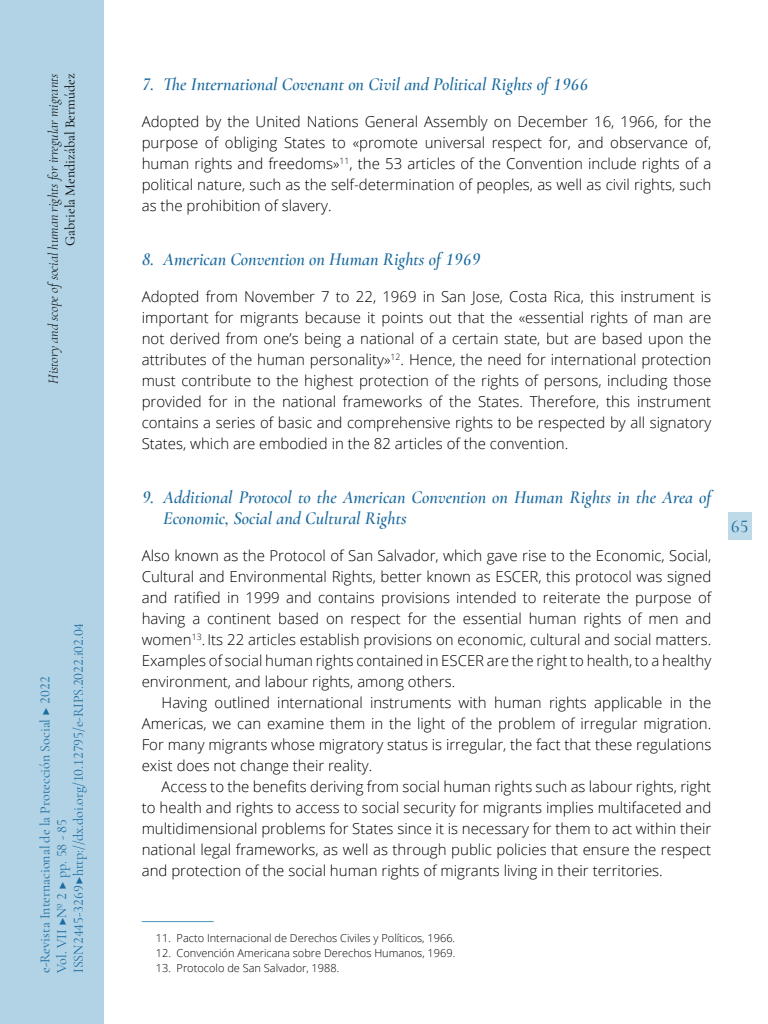
<style>
.page{position:relative;width:768px;height:1024px;background:#fff}
.page>*{position:absolute;margin:0;border:0;box-sizing:border-box;transform-origin:0 0}
._42_Enunciado_1_1_1{font:italic 600 18px/21.6px "Cormorant Garamond";color:#1b6b9f}
.t1{font:500 18px "Cormorant Garamond";color:#1b6b9f}
._00_bsc_Ingl_Sin{font:300 15px/21px "Open Sans";color:#000;text-align:justify}
._00_bsc_INGL{font:300 15px/21px "Open Sans";color:#000;text-align:justify}
.t2{font:14px/16.8px "Cormorant Garamond";color:#1b6b9f}
.t3{font:italic 300 14px "Cormorant Garamond";color:#000}
.t4{font:14px "Cormorant Garamond";color:#000}
.zz_notas{font:300 11px "Open Sans";color:#000}
</style>
<div class="page">
<hr style="left:142px;top:921px;width:72px;height:1px;background:#4b94b9">
<div style="left:0;top:0;width:103px;height:1024px;background:#b1d3e5"></div>
<div style="left:728px;top:512px;width:23px;height:28px;background:#bedae8"></div>
<p class="t3" style="left:45px;top:384px;width:312px;rotate:-90deg">History and scope of social human rights for irregular migrants</p>
<p class="t4" style="left:62px;top:246px;width:174px;rotate:-90deg">Gabriela Mendizábal Bermúdez</p>
<p class="t2" style="left:36px;top:973px;width:352px;rotate:-90deg">e-Revista Internacional de la Protección Social ▶ 2022<br>Vol. VII ▶Nº 2 ▶ pp. 58 - 85<br>ISSN 2445-3269 ▶ http://dx.doi.org/10.12795/e-RIPS.2022.i02.04</p>
<p class="_42_Enunciado_1_1_1" style="left:142px;top:74px;width:448px">7. The International Covenant on Civil and Political Rights of 1966</p>
<p class="_00_bsc_Ingl_Sin" style="left:142px;top:111px;width:571px">Adopted by the United Nations General Assembly on December 16, 1966, for the purpose of obliging States to «promote universal respect for, and observance of, human rights and freedoms»<sup>11</sup>, the 53 articles of the Convention include rights of a political nature, such as the self-determination of peoples, as well as civil rights, such as the prohibition of slavery.</p>
<p class="_42_Enunciado_1_1_1" style="left:142px;top:248px;width:340px">8. American Convention on Human Rights of 1969</p>
<p class="_00_bsc_Ingl_Sin" style="left:142px;top:286px;width:571px">Adopted from November 7 to 22, 1969 in San Jose, Costa Rica, this instrument is important for migrants because it points out that the «essential rights of man are not derived from one’s being a national of a certain state, but are based upon the attributes of the human personality»<sup>12</sup>. Hence, the need for international protection must contribute to the highest protection of the rights of persons, including those provided for in the national frameworks of the States. Therefore, this instrument contains a series of basic and comprehensive rights to be respected by all signatory States, which are embodied in the 82 articles of the convention.</p>
<p class="_42_Enunciado_1_1_1" style="left:163px;top:486px;width:549px;text-indent:-22px">9. Additional Protocol to the American Convention on Human Rights in the Area of<br>Economic, Social and Cultural Rights</p>
<p class="_00_bsc_Ingl_Sin" style="left:142px;top:545px;width:571px">Also known as the Protocol of San Salvador, which gave rise to the Economic, Social, Cultural and Environmental Rights, better known as ESCER, this protocol was signed and ratified in 1999 and contains provisions intended to reiterate the purpose of having a continent based on respect for the essential human rights of men and women<sup>13</sup>. Its 22 articles establish provisions on economic, cultural and social matters.<br>Examples of social human rights contained in ESCER are the right to health, to a healthy environment, and labour rights, among others.</p>
<p class="_00_bsc_INGL" style="left:142px;top:692px;width:571px;text-indent:20px">Having outlined international instruments with human rights applicable in the Americas, we can examine them in the light of the problem of irregular migration.<br>For many migrants whose migratory status is irregular, the fact that these regulations exist does not change their reality.</p>
<p class="_00_bsc_INGL" style="left:142px;top:776px;width:571px;text-indent:20px">Access to the benefits deriving from social human rights such as labour rights, right to health and rights to access to social security for migrants implies multifaceted and multidimensional problems for States since it is necessary for them to act within their national legal frameworks, as well as through public policies that ensure the respect and protection of the social human rights of migrants living in their territories.</p>
<p class="t1" style="left:731px;top:515px;width:19px">65</p>
<p class="zz_notas" style="left:156px;top:931px;width:301px">11. Pacto Internacional de Derechos Civiles y Políticos, 1966.</p>
<p class="zz_notas" style="left:156px;top:946px;width:301px">12. Convención Americana sobre Derechos Humanos, 1969.</p>
<p class="zz_notas" style="left:156px;top:961px;width:185px">13. Protocolo de San Salvador, 1988.</p>
</div>
